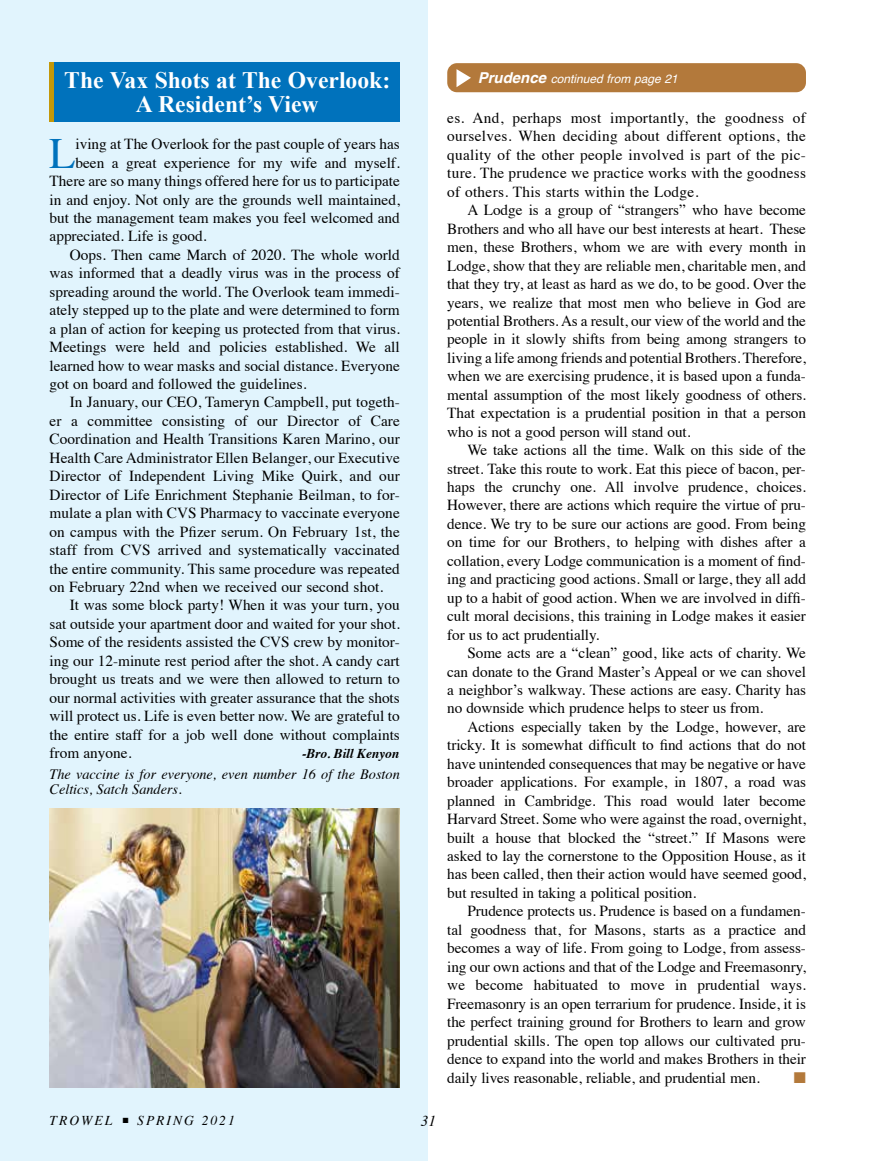
<style>
.page{position:relative;width:878px;height:1161px;background:#fff}
.page>*{position:absolute;margin:0;border:0;box-sizing:border-box;transform-origin:0 0}
.t1{font:43.2px "Times";color:#0072bc}
.t2{font:700 23.55px/23.5px "Times New Roman";color:#fff;text-align:center}
.t3{font:15.6px "Zapf Dingbats ITC";color:#b3793b}
.t4{font:15.3px/18.5px "Times";color:#000;text-align:justify}
.t5{font:italic 15px "Times";color:#000}
.t6{font:italic 14.25px/15px "Times";color:#000}
.t7{font:italic 13.5px "Times";letter-spacing:.15em;color:#000}
.t8{font:italic 700 13.5px "Times";letter-spacing:-.01em;color:#000}
.t9{font:italic 12px "Helvetica";color:#fff}
.s1{font-weight:700;font-size:15px}
</style>
<div class="page">
<div style="left:0;top:0;width:428px;height:1161px;background:#e1f4fd"></div>
<img style="left:50px;top:808px;width:350px;height:279px">
<div style="left:50px;top:63px;width:5px;height:59px;background:#c39809"></div>
<div style="left:55px;top:63px;width:345px;height:59px;background:#0072bc"></div>
<div style="left:447px;top:63px;width:359px;height:29px;background:#b3793b;border-radius:10px"></div>
<svg style="left:456px;top:69px;width:15px;height:18px"></svg>
<h2 class="t2" style="left:64px;top:68px;width:327px">The Vax Shots at The Overlook:<br>A Resident’s View</h2>
<h1 class="t1" style="left:49px;top:113px;width:28px">L</h1>
<p class="t4" style="left:75px;top:134px;width:326px">iving at The Overlook for the past couple of years has</p>
<p class="t4" style="left:75px;top:152px;width:326px">been a great experience for my wife and myself.</p>
<p class="t4" style="left:50px;top:170px;width:352px">There are so many things offered here for us to participate</p>
<p class="t4" style="left:50px;top:189px;width:352px">in and enjoy. Not only are the grounds well maintained,</p>
<p class="t4" style="left:50px;top:207px;width:352px">but the management team makes you feel welcomed and</p>
<p class="t4" style="left:50px;top:226px;width:159px">appreciated. Life is good.</p>
<p class="t4" style="left:70px;top:244px;width:331px">Oops. Then came March of 2020. The whole world</p>
<p class="t4" style="left:50px;top:263px;width:352px">was informed that a deadly virus was in the process of</p>
<p class="t4" style="left:50px;top:281px;width:352px">spreading around the world. The Overlook team immedi-</p>
<p class="t4" style="left:50px;top:300px;width:352px">ately stepped up to the plate and were determined to form</p>
<p class="t4" style="left:50px;top:318px;width:352px">a plan of action for keeping us protected from that virus.</p>
<p class="t4" style="left:50px;top:336px;width:352px">Meetings were held and policies established. We all</p>
<p class="t4" style="left:50px;top:355px;width:352px">learned how to wear masks and social distance. Everyone</p>
<p class="t4" style="left:50px;top:373px;width:258px">got on board and followed the guidelines.</p>
<p class="t4" style="left:70px;top:392px;width:331px">In January, our CEO, Tameryn Campbell, put togeth-</p>
<p class="t4" style="left:50px;top:410px;width:352px">er a committee consisting of our Director of Care</p>
<p class="t4" style="left:50px;top:429px;width:352px">Coordination and Health Transitions Karen Marino, our</p>
<p class="t4" style="left:50px;top:447px;width:352px">Health Care Administrator Ellen Belanger, our Executive</p>
<p class="t4" style="left:50px;top:466px;width:352px">Director of Independent Living Mike Quirk, and our</p>
<p class="t4" style="left:50px;top:484px;width:352px">Director of Life Enrichment Stephanie Beilman, to for-</p>
<p class="t4" style="left:50px;top:503px;width:352px">mulate a plan with CVS Pharmacy to vaccinate everyone</p>
<p class="t4" style="left:50px;top:521px;width:352px">on campus with the Pfizer serum. On February 1st, the</p>
<p class="t4" style="left:50px;top:539px;width:352px">staff from CVS arrived and systematically vaccinated</p>
<p class="t4" style="left:50px;top:558px;width:352px">the entire community. This same procedure was repeated</p>
<p class="t4" style="left:50px;top:576px;width:335px">on February 22nd when we received our second shot.</p>
<p class="t4" style="left:70px;top:595px;width:331px">It was some block party! When it was your turn, you</p>
<p class="t4" style="left:50px;top:613px;width:352px">sat outside your apartment door and waited for your shot.</p>
<p class="t4" style="left:50px;top:632px;width:352px">Some of the residents assisted the CVS crew by monitor-</p>
<p class="t4" style="left:50px;top:650px;width:352px">ing our 12-minute rest period after the shot. A candy cart</p>
<p class="t4" style="left:50px;top:669px;width:352px">brought us treats and we were then allowed to return to</p>
<p class="t4" style="left:50px;top:687px;width:352px">our normal activities with greater assurance that the shots</p>
<p class="t4" style="left:50px;top:705px;width:352px">will protect us. Life is even better now. We are grateful to</p>
<p class="t4" style="left:50px;top:724px;width:352px">the entire staff for a job well done without complaints</p>
<p class="t4" style="left:50px;top:742px;width:83px">from anyone.</p>
<p class="t8" style="left:302px;top:741px;width:99px">-Bro. Bill Kenyon</p>
<p class="t6" style="left:50px;top:766px;width:352px">The vaccine is for everyone, even number 16 of the Boston<br>Celtics, Satch Sanders.</p>
<p class="t7" style="left:50px;top:1109px;width:187px">TROWEL ■ SPRING 2021</p>
<p class="t5" style="left:421px;top:1108px;width:16px">31</p>
<p class="t9" style="left:477px;top:69px;width:202px"><span class="s1">Prudence</span> continued from page 21</p>
<p class="t4" style="left:447px;top:107px;width:360px">es. And, perhaps most importantly, the goodness of ourselves. When deciding about different options, the quality of the other people involved is part of the pic&shy;ture. The prudence we practice works with the goodness of others. This starts within the Lodge.</p>
<p class="t4" style="left:447px;top:200px;width:360px;text-indent:20px">A Lodge is a group of “strangers” who have become Brothers and who all have our best interests at heart. These men, these Brothers, whom we are with every month in Lodge, show that they are reliable men, charitable men, and that they try, at least as hard as we do, to be good. Over the years, we realize that most men who believe in God are potential Brothers. As a result, our view of the world and the people in it slowly shifts from being among strangers to living a life among friends and potential Brothers. Therefore, when we are exercising prudence, it is based upon a funda&shy;mental assumption of the most likely goodness of others.<br>That expectation is a prudential position in that a person who is not a good person will stand out.</p>
<p class="t4" style="left:447px;top:439px;width:360px;text-indent:20px">We take actions all the time. Walk on this side of the street. Take this route to work. Eat this piece of bacon, per&shy;haps the crunchy one. All involve prudence, choices.<br>However, there are actions which require the virtue of pru&shy;dence. We try to be sure our actions are good. From being on time for our Brothers, to helping with dishes after a collation, every Lodge communication is a moment of find&shy;ing and practicing good actions. Small or large, they all add up to a habit of good action. When we are involved in diffi&shy;cult moral decisions, this training in Lodge makes it easier for us to act prudentially.</p>
<p class="t4" style="left:447px;top:642px;width:360px;text-indent:20px">Some acts are a “clean” good, like acts of charity. We can donate to the Grand Master’s Appeal or we can shovel a neighbor’s walkway. These actions are easy. Charity has no downside which prudence helps to steer us from.</p>
<p class="t4" style="left:447px;top:716px;width:360px;text-indent:20px">Actions especially taken by the Lodge, however, are tricky. It is somewhat difficult to find actions that do not have unintended consequences that may be negative or have broader applications. For example, in 1807, a road was planned in Cambridge. This road would later become Harvard Street. Some who were against the road, overnight, built a house that blocked the “street.” If Masons were asked to lay the cornerstone to the Opposition House, as it has been called, then their action would have seemed good, but resulted in taking a political position.</p>
<p class="t4" style="left:447px;top:901px;width:360px;text-indent:20px">Prudence protects us. Prudence is based on a fundamen&shy;tal goodness that, for Masons, starts as a practice and becomes a way of life. From going to Lodge, from assess&shy;ing our own actions and that of the Lodge and Freemasonry, we become habituated to move in prudential ways.<br>Freemasonry is an open terrarium for prudence. Inside, it is the perfect training ground for Brothers to learn and grow prudential skills. The open top allows our cultivated pru&shy;dence to expand into the world and makes Brothers in their daily lives reasonable, reliable, and prudential men.</p>
<p class="t3" style="left:793px;top:1070px;width:14px">■</p>
</div>
